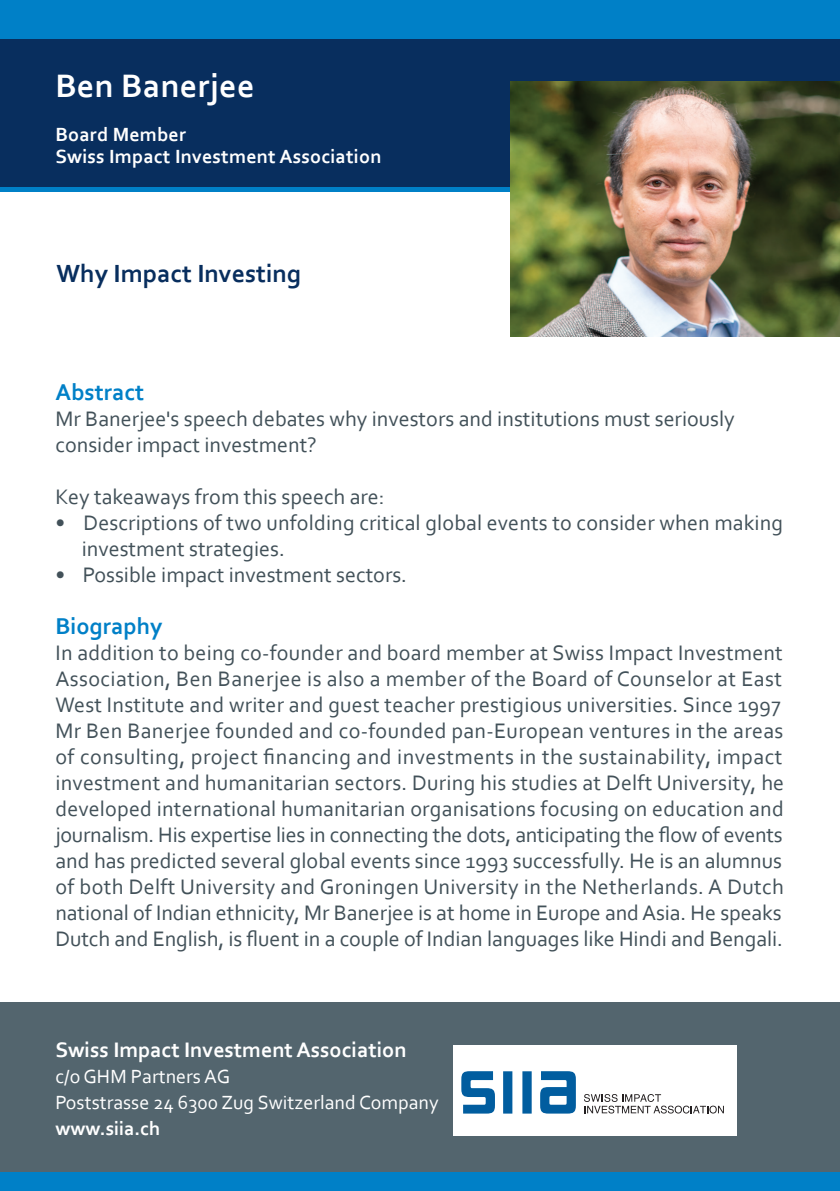
<style>
.page{position:relative;width:840px;height:1191px;background:#fff}
.page>*{position:absolute;margin:0;border:0;box-sizing:border-box;transform-origin:0 0}
.t1{font:700 34px "Corbel";letter-spacing:.01em;color:#fff}
.t2{font:700 26px "Corbel";color:#082e5e}
.t3{font:700 24px "Corbel";color:#0080c7}
.t4{font:22px/26px "Corbel";letter-spacing:.01em;color:#425159}
.t5{font:700 22px "Corbel";color:#fff}
.t6{font:20px/26px "Corbel";color:#fff}
.t7{font:700 20px/22px "Corbel";letter-spacing:.01em;color:#fff}
</style>
<div class="page">
<div style="left:0;top:0;width:839px;height:39px;background:#0080c7"></div>
<div style="left:0;top:186px;width:839px;height:6px;background:#0080c7"></div>
<div style="left:0;top:39px;width:839px;height:148px;background:#082e5e"></div>
<div style="left:0;top:1002px;width:839px;height:189px;background:#53656e"></div>
<div style="left:453px;top:1045px;width:283px;height:90px;background:#fff"></div>
<div style="left:0;top:1172px;width:839px;height:19px;background:#0080c7"></div>
<img style="left:510px;top:82px;width:329px;height:255px">
<svg style="left:461px;top:1071px;width:114px;height:42px"></svg>
<svg style="left:584px;top:1094px;width:139px;height:19px"></svg>
<h1 class="t1" style="left:55px;top:65px;width:200px">Ben Banerjee</h1>
<p class="t7" style="left:55px;top:123px;width:327px">Board Member<br>Swiss Impact Investment Association</p>
<p class="t2" style="left:57px;top:258px;width:246px">Why Impact Investing</p>
<p class="t3" style="left:55px;top:377px;width:90px">Abstract</p>
<p class="t4" style="left:55px;top:405px;width:680px">Mr Banerjee's speech debates why investors and institutions must seriously consider impact investment?</p>
<p class="t4" style="left:55px;top:483px;width:330px">Key takeaways from this speech are:</p>
<p class="t4" style="left:82px;top:509px;width:702px;text-indent:-26px">• Descriptions of two unfolding critical global events to consider when making investment strategies.</p>
<p class="t4" style="left:55px;top:561px;width:353px">• Possible impact investment sectors.</p>
<p class="t3" style="left:55px;top:611px;width:109px">Biography</p>
<p class="t4" style="left:55px;top:639px;width:730px">In addition to being co-founder and board member at Swiss Impact Investment Association, Ben Banerjee is also a member of the Board of Counselor at East West Institute and writer and guest teacher prestigious universities. Since 1997<br>Mr Ben Banerjee founded and co-founded pan-European ventures in the areas of consulting, project financing and investments in the sustainability, impact investment and humanitarian sectors. During his studies at Delft University, he developed international humanitarian organisations focusing on education and journalism. His expertise lies in connecting the dots, anticipating the flow of events and has predicted several global events since 1993 successfully. He is an alumnus of both Delft University and Groningen University in the Netherlands. A Dutch national of Indian ethnicity, Mr Banerjee is at home in Europe and Asia. He speaks Dutch and English, is fluent in a couple of Indian languages like Hindi and Bengali.</p>
<p class="t5" style="left:55px;top:1036px;width:352px">Swiss Impact Investment Association</p>
<p class="t6" style="left:55px;top:1063px;width:384px">c/o GHM Partners AG<br>Poststrasse 24 6300 Zug Switzerland Company</p>
<p class="t7" style="left:55px;top:1117px;width:106px">www.siia.ch</p>
</div>
